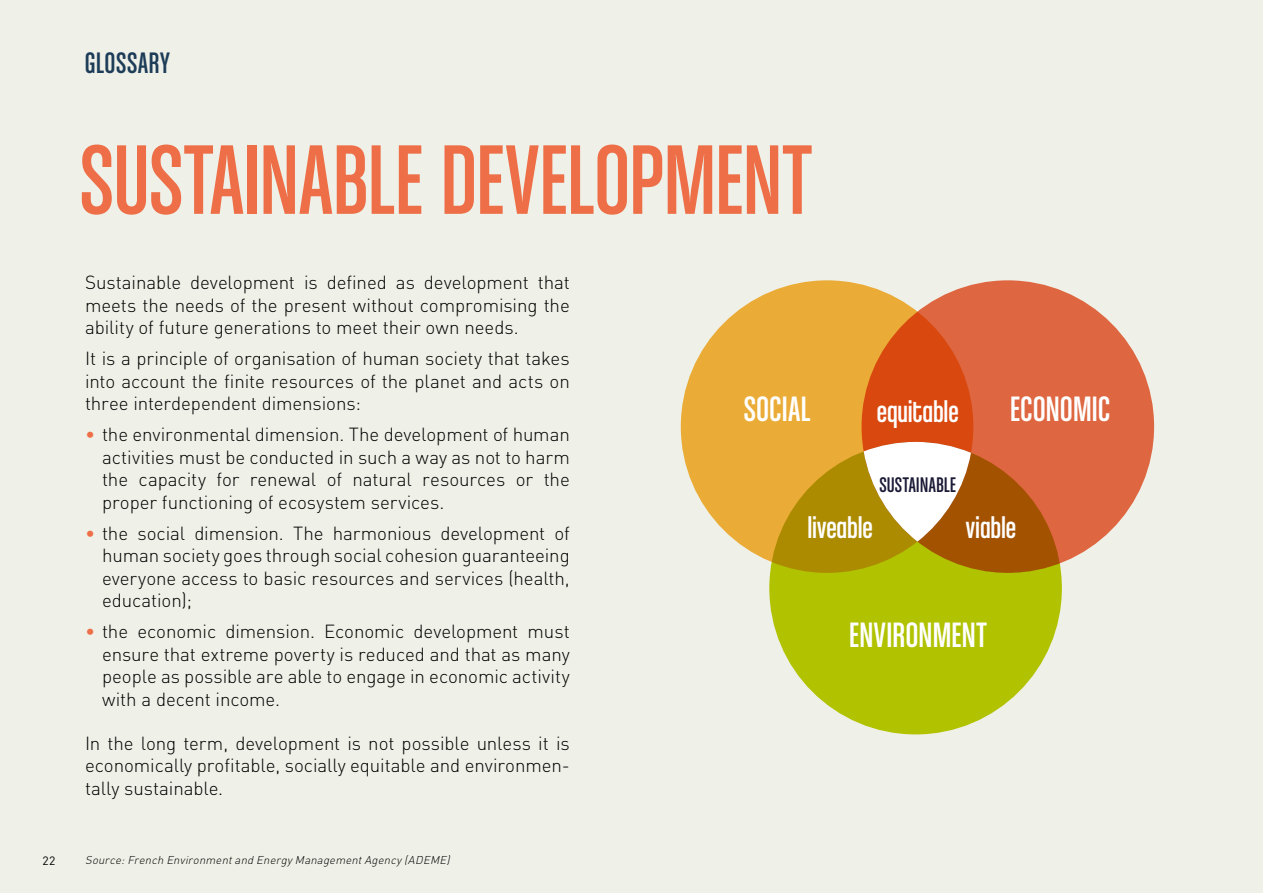
<style>
.page{position:relative;width:1263px;height:893px;background:#eff0e7}
.page>*{position:absolute;margin:0;border:0;box-sizing:border-box;transform-origin:0 0}
.t1{font:105px "Chalet Comprime Cologne Eighty";letter-spacing:-.01em;color:#ed6e47}
.t2{font:37.5px "Chalet Comprime Cologne Eighty";letter-spacing:-.005em;color:#fff}
.t3{font:31.5px "Chalet Comprime Cologne Eighty";letter-spacing:-.005em;color:#fff}
.t4{font:31.5px "Chalet Comprime Cologne Eighty";letter-spacing:.02em;color:#1c3c58}
.t5{font:22.5px "Chalet Comprime Cologne Eighty";letter-spacing:.005em;color:#1b1a36}
.t6{font:300 18.75px/22.5px "DIN";letter-spacing:-.005em;color:#000;text-align:justify}
.t7{font:12px "DIN";color:#000}
.t8{font:italic 300 11.25px "DIN";color:#000}
.s1{color:#ed6e47}
</style>
<div class="page">
<div style="left:681px;top:280px;width:292px;height:293px;background:#eaac37;border-radius:50%"></div>
<svg style="left:861px;top:280px;width:293px;height:293px;background:#dc6036"></svg>
<svg style="left:769px;top:442px;width:293px;height:292px;background:#ada900"></svg>
<svg style="left:864px;top:442px;width:107px;height:100px;background:#e1c9a4"></svg>
<h3 class="t4" style="left:85px;top:46px;width:86px">GLOSSARY</h3>
<p class="t7" style="left:43px;top:853px;width:14px">22</p>
<h1 class="t1" style="left:80px;top:122px;width:733px">SUSTAINABLE DEVELOPMENT</h1>
<p class="t6" style="left:85px;top:271px;width:486px">Sustainable development is defined as development that meets the needs of the present without compromising the ability of future generations to meet their own needs.</p>
<p class="t6" style="left:85px;top:347px;width:486px">It is a principle of organisation of human society that takes into account the finite resources of the planet and acts on three interdependent dimensions:</p>
<p class="t6" style="left:102px;top:423px;width:469px;text-indent:-17px"><span class="s1">•</span> the environmental dimension. The development of human activities must be conducted in such a way as not to harm the capacity for renewal of natural resources or the proper functioning of ecosystem services.</p>
<p class="t6" style="left:102px;top:522px;width:469px;text-indent:-17px"><span class="s1">•</span> the social dimension. The harmonious development of human society goes through social cohesion guaranteeing everyone access to basic resources and services (health, education);</p>
<p class="t6" style="left:102px;top:620px;width:469px;text-indent:-17px"><span class="s1">•</span> the economic dimension. Economic development must ensure that extreme poverty is reduced and that as many people as possible are able to engage in economic activity with a decent income.</p>
<p class="t6" style="left:85px;top:731px;width:486px">In the long term, development is not possible unless it is economically profitable, socially equitable and environmen&shy;tally sustainable.</p>
<p class="t8" style="left:85px;top:853px;width:369px">Source:French Environmentand EnergyManagementAgency(ADEME)</p>
<h2 class="t2" style="left:744px;top:388px;width:68px">SOCIAL</h2>
<h3 class="t3" style="left:877px;top:394px;width:83px">equitable</h3>
<h2 class="t2" style="left:1010px;top:388px;width:102px">ECONOMIC</h2>
<p class="t5" style="left:879px;top:472px;width:78px">SUSTAINABLE</p>
<h3 class="t3" style="left:807px;top:511px;width:67px">liveable</h3>
<h3 class="t3" style="left:966px;top:511px;width:52px">viable</h3>
<h2 class="t2" style="left:849px;top:614px;width:139px">ENVIRONMENT</h2>
</div>
